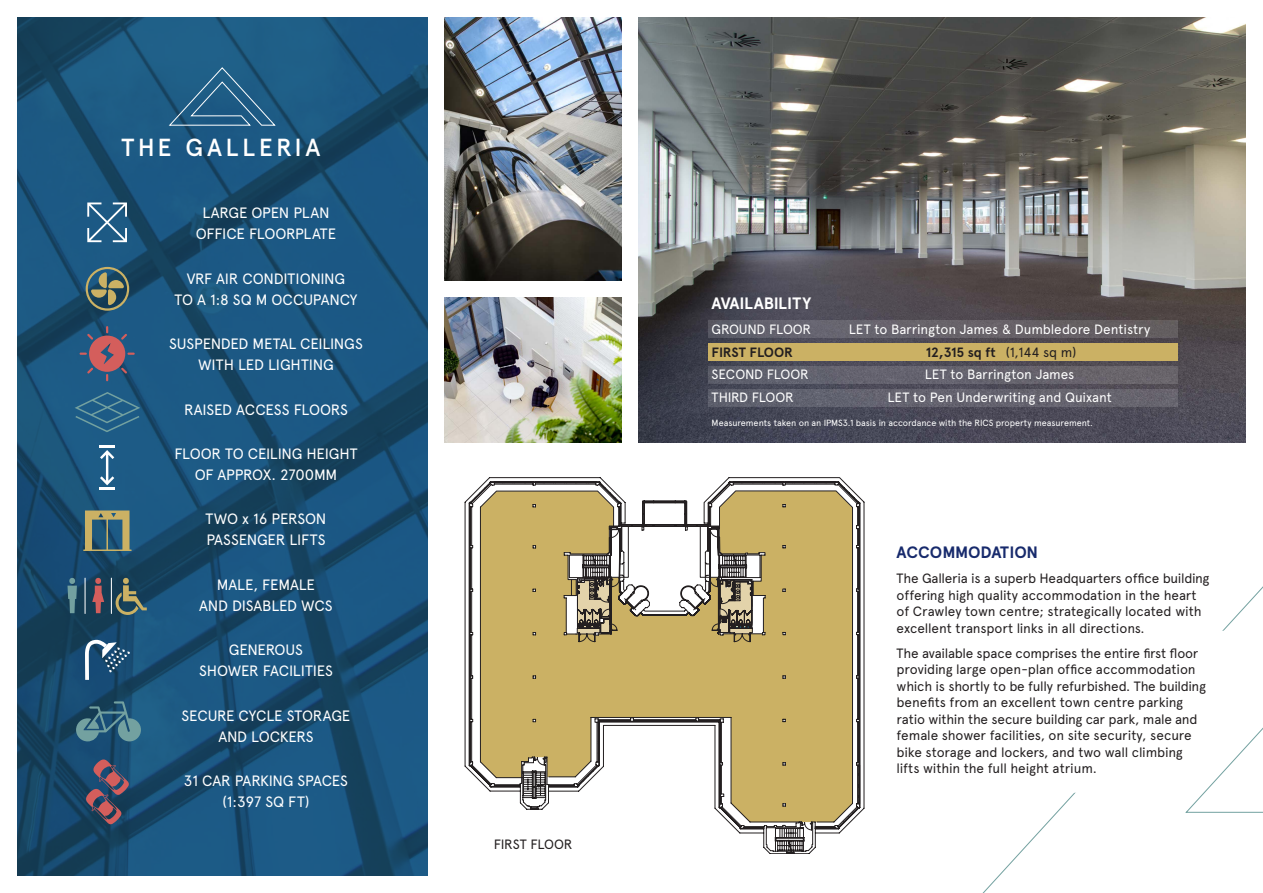
<style>
.page{position:relative;width:1263px;height:893px;background:#fff}
.page>*{position:absolute;margin:0;border:0;box-sizing:border-box;transform-origin:0 0}
.Headings{font:500 24.75px "Apercu";letter-spacing:.135em;color:#fff}
.Headings-2{font:700 16.5px "Apercu";letter-spacing:-.015em;color:#172a6c}
.Headings-3{font:700 16.5px "Apercu";letter-spacing:-.01em;color:#fff}
.t1{font:15px/21px "Apercu";letter-spacing:-.015em;color:#fff;text-align:center}
.Body_copy{font:13.5px/16.5px "Apercu";letter-spacing:-.015em;color:#231f20}
.Headings-4{font:13.5px "Apercu";letter-spacing:-.01em;color:#fff}
.Headings-5{font:700 13.5px "Apercu";letter-spacing:-.005em;color:#231f20}
.Headings-6{font:9px "Apercu";letter-spacing:-.005em;color:#fff}
.s1{font-weight:400}
</style>
<div class="page">
<img style="left:638px;top:17px;width:608px;height:425px">
<img style="left:444px;top:17px;width:177px;height:263px">
<img style="left:17px;top:17px;width:410px;height:859px">
<img style="left:444px;top:297px;width:177px;height:145px">
<svg style="left:465px;top:477px;width:399px;height:377px"></svg>
<svg style="left:534px;top:822px;width:278px;height:8px"></svg>
<svg style="left:480px;top:491px;width:373px;height:331px"></svg>
<svg style="left:85px;top:640px;width:45px;height:40px;background:#466e8c"></svg>
<svg style="left:83px;top:510px;width:49px;height:41px;background:#6c7e70"></svg>
<svg style="left:86px;top:267px;width:43px;height:44px;background:#586d66"></svg>
<svg style="left:75px;top:392px;width:65px;height:40px;background:#2a6589"></svg>
<svg style="left:86px;top:759px;width:43px;height:65px;background:#534d63"></svg>
<hr style="left:111px;top:578px;width:1px;height:36px;background:#fff">
<hr style="left:85px;top:578px;width:1px;height:36px;background:#fff">
<svg style="left:116px;top:578px;width:31px;height:37px"></svg>
<svg style="left:92px;top:578px;width:12px;height:35px"></svg>
<svg style="left:68px;top:578px;width:9px;height:35px"></svg>
<svg style="left:99px;top:446px;width:16px;height:43px"></svg>
<svg style="left:87px;top:203px;width:40px;height:39px;background:#517fa0"></svg>
<svg style="left:80px;top:326px;width:55px;height:55px;background:#5c5a74"></svg>
<svg style="left:76px;top:701px;width:65px;height:40px;background:#3b6c80"></svg>
<div style="left:708px;top:344px;width:470px;height:17px;background:#cbb164"></div>
<div style="left:708px;top:366px;width:470px;height:18px;background:#62626e"></div>
<div style="left:708px;top:321px;width:470px;height:17px;background:#66636d"></div>
<svg style="left:972px;top:313px;width:291px;height:580px"></svg>
<svg style="left:1010px;top:631px;width:237px;height:162px"></svg>
<div style="left:708px;top:389px;width:470px;height:17px;background:#64636e"></div>
<svg style="left:169px;top:67px;width:107px;height:59px;background:#2c658b"></svg>
<p class="Headings" style="left:121px;top:132px;width:200px">THE GALLERIA</p>
<p class="t1" style="left:196px;top:203px;width:142px">LARGE OPEN PLAN<br>OFFICE FLOORPLATE</p>
<p class="t1" style="left:174px;top:268px;width:185px">VRF AIR CONDITIONING<br>TO A 1:8 SQ M OCCUPANCY</p>
<p class="t1" style="left:169px;top:333px;width:195px">SUSPENDED METAL CEILINGS<br>WITH LED LIGHTING</p>
<p class="t1" style="left:184px;top:399px;width:166px">RAISED ACCESS FLOORS</p>
<p class="t1" style="left:174px;top:443px;width:185px">FLOOR TO CEILING HEIGHT<br>OF APPROX. 2700MM</p>
<p class="t1" style="left:206px;top:508px;width:122px;text-align:left">TWO x 16 PERSON<br>PASSENGER LIFTS</p>
<p class="t1" style="left:199px;top:574px;width:135px">MALE, FEMALE<br>AND DISABLED WCS</p>
<p class="t1" style="left:199px;top:639px;width:135px">GENEROUS<br>SHOWER FACILITIES</p>
<p class="t1" style="left:182px;top:705px;width:170px">SECURE CYCLE STORAGE<br>AND LOCKERS</p>
<p class="t1" style="left:184px;top:770px;width:166px">31 CAR PARKING SPACES (1:397 SQ FT)</p>
<p class="Body_copy" style="left:494px;top:836px;width:80px">FIRST FLOOR</p>
<p class="Headings-3" style="left:712px;top:293px;width:101px">AVAILABILITY</p>
<p class="Headings-4" style="left:712px;top:321px;width:101px">GROUND FLOOR</p>
<p class="Headings-4" style="left:849px;top:321px;width:303px">LET to Barrington James &amp; Dumbledore Dentistry</p>
<p class="Headings-5" style="left:712px;top:344px;width:83px">FIRST FLOOR</p>
<p class="Headings-5" style="left:926px;top:344px;width:152px">12,315 sq ft <span class="s1">(1,144 sq m)</span></p>
<p class="Headings-4" style="left:712px;top:367px;width:99px">SECOND FLOOR</p>
<p class="Headings-4" style="left:925px;top:367px;width:151px">LET to Barrington James</p>
<p class="Headings-4" style="left:712px;top:390px;width:84px">THIRD FLOOR</p>
<p class="Headings-4" style="left:887px;top:390px;width:226px">LET to Pen Underwriting and Quixant</p>
<p class="Headings-6" style="left:712px;top:418px;width:383px">Measurements taken on an IPMS3.1 basis in accordance with the RICS property measurement.</p>
<p class="Headings-2" style="left:897px;top:542px;width:143px">ACCOMMODATION</p>
<p class="Body_copy" style="left:897px;top:570px;width:314px">The Galleria is a superb Headquarters office building offering high quality accommodation in the heart of Crawley town centre; strategically located with excellent transport links in all directions.</p>
<p class="Body_copy" style="left:897px;top:644px;width:311px">The available space comprises the entire first floor providing large open-plan office accommodation which is shortly to be fully refurbished. The building benefits from an excellent town centre parking ratio within the secure building car park, male and female shower facilities, on site security, secure bike storage and lockers, and two wall climbing lifts within the full height atrium.</p>
</div>
